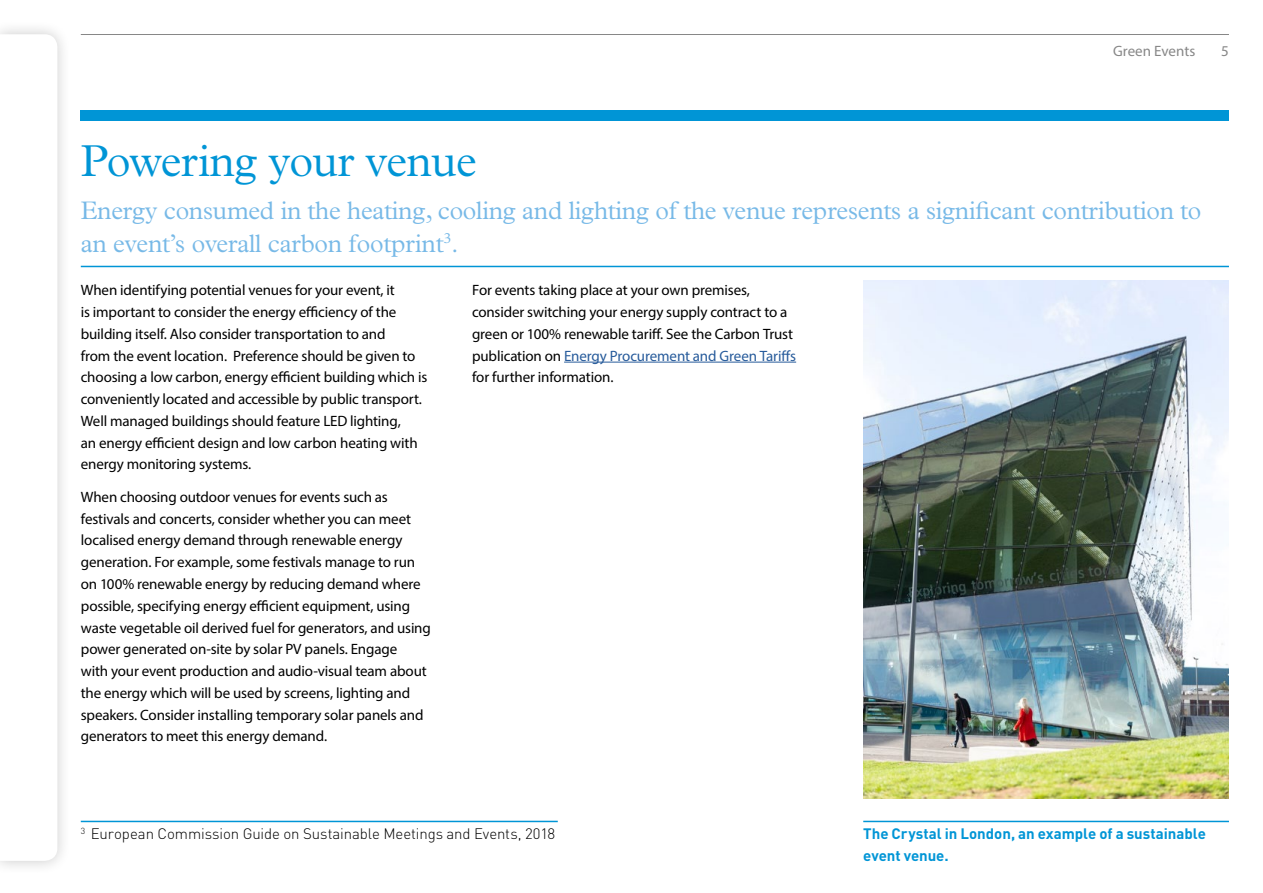
<style>
.page{position:relative;width:1263px;height:893px;background:#fff}
.page>*{position:absolute;margin:0;border:0;box-sizing:border-box;transform-origin:0 0}
.t1{font:300 45px "Plantin MT Std";letter-spacing:-.01em;color:#0095d6}
.t2{font:300 25.5px/32.7px "Plantin MT Std";letter-spacing:-.01em;color:#77b9e7}
.t3{font:15px/21.8px "Myriad Pro";letter-spacing:-.01em;color:#000}
.t4{font:300 15px "DINOT";letter-spacing:-.005em;color:#000}
.t5{font:700 15px/21.8px "DINOT";color:#0095d6}
.t6{font:15px "Myriad Pro";color:#878787}
.s1{color:#275b9b}
</style>
<div class="page">
<hr style="left:81px;top:34px;width:1148px;height:1px;background:#878787">
<div style="left:81px;top:110px;width:1148px;height:11px;background:#0095d6"></div>
<hr style="left:81px;top:266px;width:1148px;height:1px;background:#0095d6">
<hr style="left:81px;top:821px;width:477px;height:1px;background:#0095d6">
<hr style="left:863px;top:821px;width:366px;height:1px;background:#0095d6">
<hr style="left:564px;top:362px;width:232px;height:1px;background:#275b9b">
<img style="left:863px;top:281px;width:366px;height:517px">
<div style="left:0;top:20px;width:72px;height:855px;background:#000;opacity:.2"></div>
<svg style="left:0;top:34px;width:57px;height:827px"></svg>
<p class="t6" style="left:1113px;top:42px;width:84px">Green Events</p>
<p class="t6" style="left:1221px;top:42px;width:9px">5</p>
<h1 class="t1" style="left:81px;top:135px;width:398px">Powering your venue</h1>
<h2 class="t2" style="left:81px;top:194px;width:1122px">Energy consumed in the heating, cooling and lighting of the venue represents a significant contribution to an event’s overall carbon footprint<sup>3</sup>.</h2>
<p class="t3" style="left:81px;top:279px;width:348px">When identifying potential venues for your event, it<br>is important to consider the energy efficiency of the building itself. Also consider transportation to and<br>from the event location. Preference should be given to choosing a low carbon, energy efficient building which is conveniently located and accessible by public transport.<br>Well managed buildings should feature LED lighting,<br>an energy efficient design and low carbon heating with energy monitoring systems.</p>
<p class="t3" style="left:81px;top:486px;width:352px">When choosing outdoor venues for events such as festivals and concerts, consider whether you can meet localised energy demand through renewable energy generation. For example, some festivals manage to run on 100% renewable energy by reducing demand where possible, specifying energy efficient equipment, using waste vegetable oil derived fuel for generators, and using power generated on-site by solar PV panels. Engage<br>with your event production and audio-visual team about the energy which will be used by screens, lighting and speakers. Consider installing temporary solar panels and generators to meet this energy demand.</p>
<p class="t3" style="left:472px;top:279px;width:326px">For events taking place at your own premises, consider switching your energy supply contract to a green or 100% renewable tariff. See the Carbon Trust publication on <span class="s1">Energy Procurement and Green Tariffs </span>for further information.</p>
<p class="t4" style="left:81px;top:825px;width:476px"><sup>3</sup> European Commission Guide on Sustainable Meetings and Events, 2018</p>
<p class="t5" style="left:863px;top:822px;width:344px">The Crystal in London, an example of a sustainable event venue.</p>
</div>
